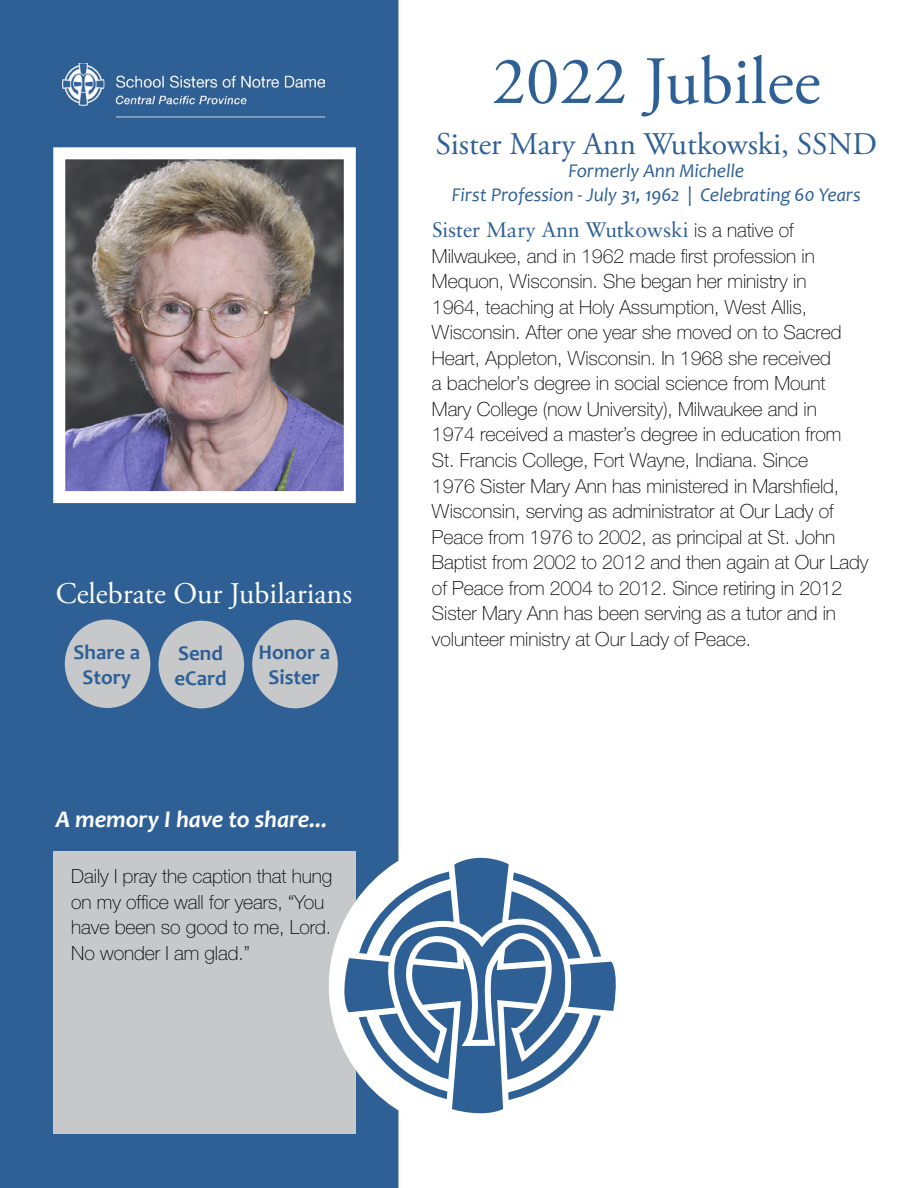
<style>
.page{position:relative;width:918px;height:1188px;background:#fff}
.page>*{position:absolute;margin:0;border:0;box-sizing:border-box;transform-origin:0 0}
.t1{font:67.5px "Adobe Garamond Pro";color:#2e6095}
.t2{font:31.5px "Adobe Garamond Pro";color:#2e6095}
.t3{font:30px "Adobe Garamond Pro";color:#fff}
.t4{font:italic 700 24px "Candara";letter-spacing:-.005em;color:#fff}
.t5{font:21px "Sabon LT Pro";letter-spacing:-.005em;color:#2e6095}
.t6{font:700 21px/25.2px "Candara";color:#2e6095;text-align:center}
.t7{font:100 19.5px/25.5px "Helvetica Neue LT Std";letter-spacing:-.005em;color:#000}
.t8{font:italic 19.5px/23.4px "Candara";letter-spacing:-.005em;color:#2e6095;text-align:center}
.s1{font-family:"Helvetica Neue LT Std";font-weight:100;font-size:19.5px;color:#000}
</style>
<div class="page">
<div style="left:0;top:0;width:398px;height:1188px;background:#2f6095"></div>
<div style="left:53px;top:851px;width:303px;height:283px;background:#c7c8ca"></div>
<img style="left:66px;top:160px;width:277px;height:330px">
<div style="left:53px;top:147px;width:303px;height:356px;border:12px solid #fff"></div>
<div style="left:159px;top:621px;width:85px;height:87px;background:#c7c8ca;border-radius:50%"></div>
<div style="left:252px;top:620px;width:86px;height:88px;background:#c7c8ca;border-radius:50%"></div>
<div style="left:65px;top:620px;width:85px;height:88px;background:#c7c8ca;border-radius:50%"></div>
<svg style="left:335px;top:756px;width:281px;height:432px"></svg>
<svg style="left:362px;top:907px;width:214px;height:189px"></svg>
<img style="left:62px;top:63px;width:263px;height:59px">
<h3 class="t3" style="left:56px;top:576px;width:298px">Celebrate Our Jubilarians</h3>
<p class="t6" style="left:74px;top:639px;width:68px">Share a<br>Story</p>
<p class="t6" style="left:174px;top:640px;width:54px;text-align:left">Send eCard</p>
<p class="t6" style="left:258px;top:640px;width:73px">Honor a<br>Sister</p>
<p class="t4" style="left:56px;top:805px;width:273px">A memory I have to share...</p>
<p class="t7" style="left:71px;top:864px;width:262px">Daily I pray the caption that hung on my office wall for years, “You have been so good to me, Lord.<br>No wonder I am glad.”</p>
<h1 class="t1" style="left:492px;top:41px;width:330px">2022 Jubilee</h1>
<h2 class="t2" style="left:436px;top:125px;width:443px">Sister Mary Ann Wutkowski, SSND</h2>
<p class="t8" style="left:452px;top:159px;width:410px">Formerly Ann Michelle<br>First Profession - July 31, 1962 | Celebrating 60 Years</p>
<p class="t5" style="left:432px;top:217px;width:363px">Sister Mary Ann Wutkowski <span class="s1">is a native of</span></p>
<p class="t7" style="left:432px;top:243px;width:438px">Milwaukee, and in 1962 made first profession in Mequon, Wisconsin. She began her ministry in<br>1964, teaching at Holy Assumption, West Allis, Wisconsin. After one year she moved on to Sacred Heart, Appleton, Wisconsin. In 1968 she received<br>a bachelor’s degree in social science from Mount Mary College (now University), Milwaukee and in<br>1974 received a master’s degree in education from St. Francis College, Fort Wayne, Indiana. Since<br>1976 Sister Mary Ann has ministered in Marshfield, Wisconsin, serving as administrator at Our Lady of Peace from 1976 to 2002, as principal at St. John Baptist from 2002 to 2012 and then again at Our Lady of Peace from 2004 to 2012. Since retiring in 2012<br>Sister Mary Ann has been serving as a tutor and in volunteer ministry at Our Lady of Peace.</p>
</div>
